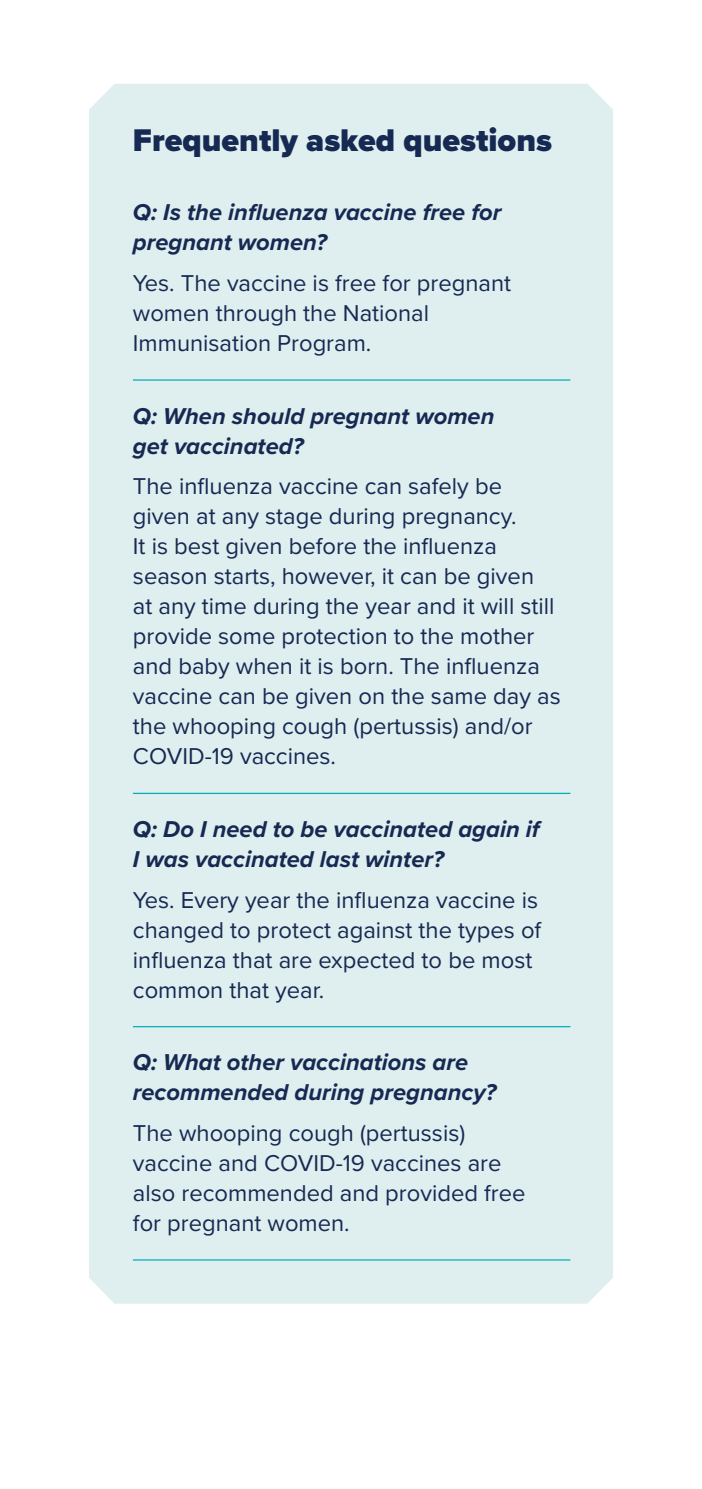
<style>
.page{position:relative;width:702px;height:1489px;background:#fff}
.page>*{position:absolute;margin:0;border:0;box-sizing:border-box;transform-origin:0 0}
.HEADERS{font:900 32.5px "Proxima Nova";color:#162952}
.BODY_COPY_-_RULE_AFT{font:23.75px/30px "Proxima Nova";color:#162952}
.BODY_COPY_-_SB{font:italic 700 23.75px/30px "Proxima Nova";color:#162952}
</style>
<div class="page">
<div style="left:89px;top:84px;width:524px;height:1219px;background:#dfeeef"></div>
<hr style="left:133px;top:379px;width:437px;height:1px;background:#00b0b6">
<hr style="left:133px;top:792px;width:437px;height:2px;background:#00b0b6">
<hr style="left:133px;top:1025px;width:437px;height:2px;background:#00b0b6">
<hr style="left:133px;top:1259px;width:437px;height:1px;background:#00b0b6">
<p class="HEADERS" style="left:133px;top:116px;width:420px">Frequently asked questions</p>
<p class="BODY_COPY_-_SB" style="left:133px;top:197px;width:370px">Q: Is the influenza vaccine free for pregnant women?</p>
<p class="BODY_COPY_-_RULE_AFT" style="left:133px;top:267px;width:379px">Yes. The vaccine is free for pregnant women through the National<br>Immunisation Program.</p>
<p class="BODY_COPY_-_SB" style="left:133px;top:400px;width:363px">Q: When should pregnant women get vaccinated?</p>
<p class="BODY_COPY_-_RULE_AFT" style="left:133px;top:470px;width:429px">The influenza vaccine can safely be given at any stage during pregnancy.<br>It is best given before the influenza season starts, however, it can be given<br>at any time during the year and it will still provide some protection to the mother and baby when it is born. The influenza vaccine can be given on the same day as the whooping cough (pertussis) and/or COVID-19 vaccines.</p>
<p class="BODY_COPY_-_SB" style="left:133px;top:813px;width:408px">Q: Do I need to be vaccinated again if<br>I was vaccinated last winter?</p>
<p class="BODY_COPY_-_RULE_AFT" style="left:133px;top:883px;width:410px">Yes. Every year the influenza vaccine is changed to protect against the types of influenza that are expected to be most common that year.</p>
<p class="BODY_COPY_-_SB" style="left:133px;top:1046px;width:365px">Q: What other vaccinations are recommended during pregnancy?</p>
<p class="BODY_COPY_-_RULE_AFT" style="left:133px;top:1116px;width:394px">The whooping cough (pertussis) vaccine and COVID-19 vaccines are also recommended and provided free for pregnant women.</p>
</div>
